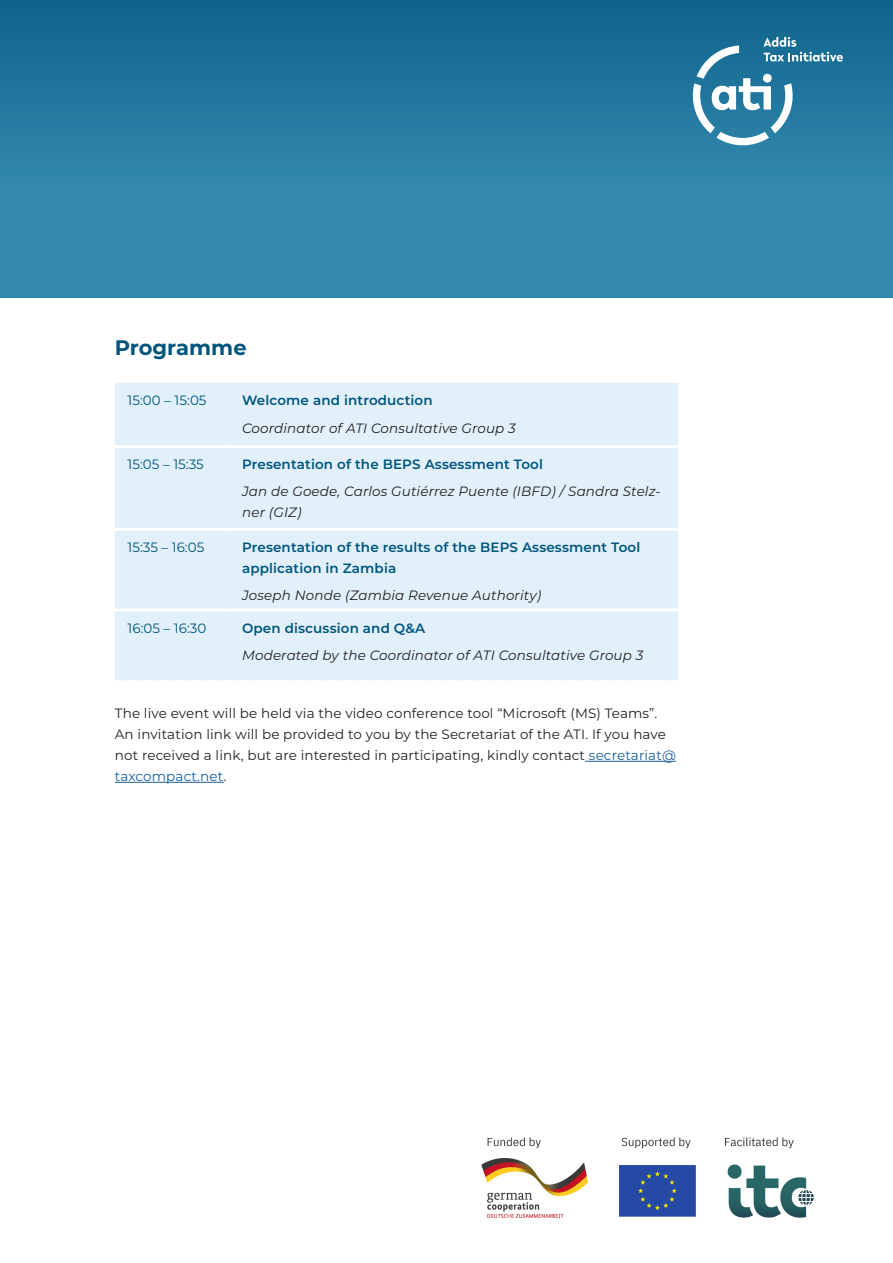
<style>
.page{position:relative;width:893px;height:1263px;background:#fff}
.page>*{position:absolute;margin:0;border:0;box-sizing:border-box;transform-origin:0 0}
.t1{font:700 21px "Montserrat";color:#00557d}
.t2{font:13.5px/21px "Montserrat";letter-spacing:.01em;color:#231f20}
.t3{font:italic 13.5px/21px "Montserrat";letter-spacing:.01em;color:#231f20}
.t4{font:600 13.5px/21px "Montserrat";letter-spacing:.01em;color:#00557d}
.t5{font:13.5px "Montserrat";color:#00557d}
.s1{color:#175d9e}
</style>
<div class="page">
<hr style="left:585px;top:761px;width:91px;height:1px;background:#175d9e">
<hr style="left:115px;top:782px;width:109px;height:1px;background:#175d9e">
<div style="left:115px;top:383px;width:563px;height:297px;background:#e1f0fa"></div>
<hr style="left:227px;top:445px;width:451px;height:3px;background:#fff">
<hr style="left:115px;top:528px;width:112px;height:3px;background:#fff">
<hr style="left:227px;top:528px;width:451px;height:3px;background:#fff">
<hr style="left:115px;top:608px;width:112px;height:3px;background:#fff">
<hr style="left:227px;top:608px;width:451px;height:3px;background:#fff">
<hr style="left:115px;top:445px;width:112px;height:3px;background:#fff">
<svg style="left:136px;top:680px;width:86px;height:1px"></svg>
<svg style="left:247px;top:680px;width:426px;height:1px"></svg>
<div style="left:0;top:0;width:893px;height:297px;background:linear-gradient(to bottom,#13688f,#3b91b5)"></div>
<svg style="left:693px;top:37px;width:150px;height:109px"></svg>
<img style="left:481px;top:1137px;width:333px;height:81px">
<p class="t1" style="left:115px;top:332px;width:133px">Programme</p>
<p class="t5" style="left:128px;top:391px;width:81px">15:00 – 15:05</p>
<p class="t4" style="left:242px;top:389px;width:192px">Welcome and introduction</p>
<p class="t3" style="left:242px;top:417px;width:275px">Coordinator of ATI Consultative Group 3</p>
<p class="t5" style="left:128px;top:455px;width:78px">15:05 – 15:35</p>
<p class="t4" style="left:242px;top:453px;width:302px">Presentation of the BEPS Assessment Tool</p>
<p class="t3" style="left:242px;top:481px;width:420px">Jan de Goede, Carlos Gutiérrez Puente (IBFD) / Sandra Stelz&shy;ner (GIZ)</p>
<p class="t5" style="left:128px;top:538px;width:78px">15:35 – 16:05</p>
<p class="t4" style="left:242px;top:536px;width:400px">Presentation of the results of the BEPS Assessment Tool application in Zambia</p>
<p class="t3" style="left:242px;top:585px;width:301px">Joseph Nonde (Zambia Revenue Authority)</p>
<p class="t5" style="left:128px;top:618px;width:80px">16:05 – 16:30</p>
<p class="t4" style="left:242px;top:617px;width:185px">Open discussion and Q&amp;A</p>
<p class="t3" style="left:242px;top:644px;width:403px">Moderated by the Coordinator of ATI Consultative Group 3</p>
<p class="t2" style="left:115px;top:702px;width:563px">The live event will be held via the video conference tool “Microsoft (MS) Teams”.<br>An invitation link will be provided to you by the Secretariat of the ATI. If you have not received a link, but are interested in participating, kindly contact <span class="s1">secretariat@ taxcompact.net</span>.</p>
</div>
